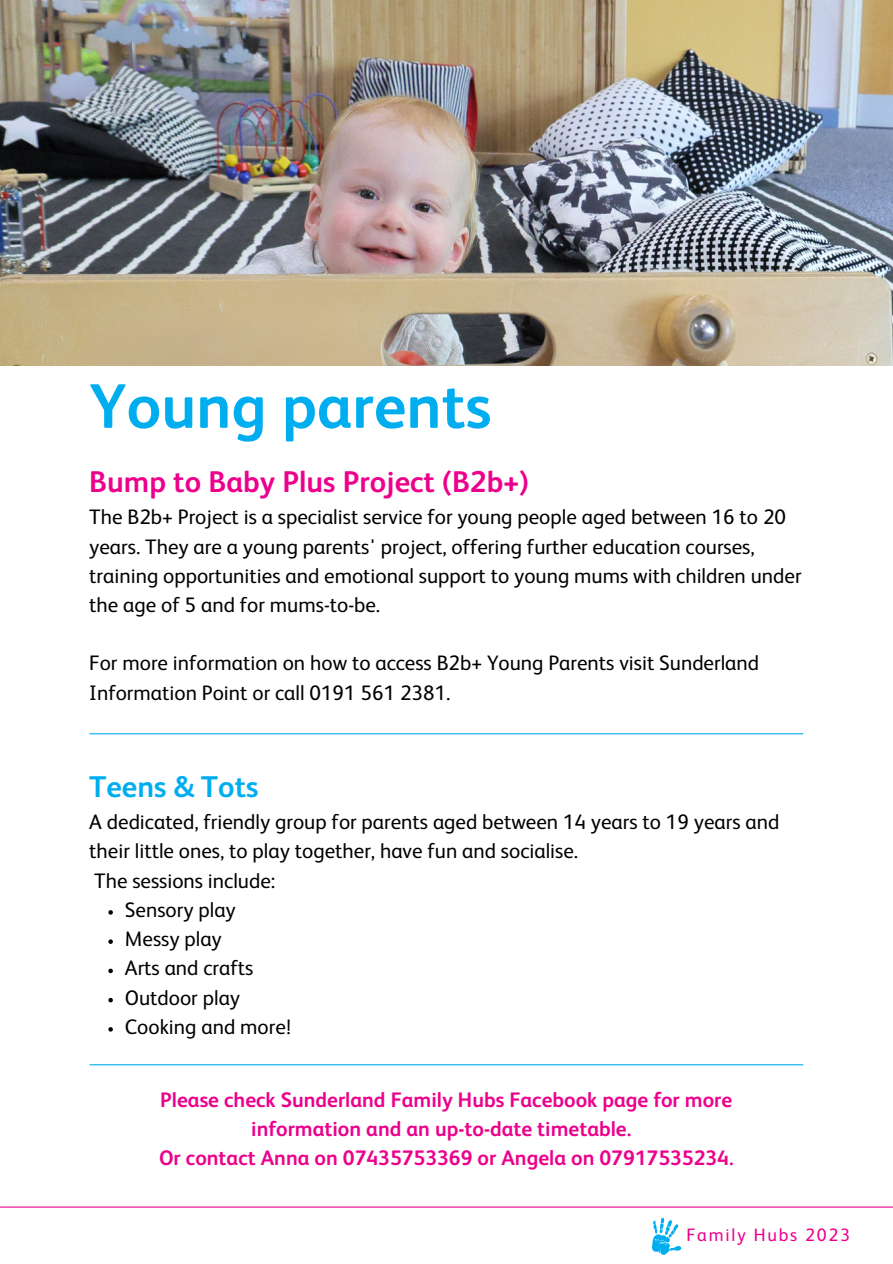
<style>
.page{position:relative;width:893px;height:1264px;background:#fff}
.page>*{position:absolute;margin:0;border:0;box-sizing:border-box;transform-origin:0 0}
.t1{font:700 63px "FS Albert";color:#00aeef}
.t2{font:700 30px "FS Albert";color:#ec008c}
.t3{font:700 30px "FS Albert";color:#00aeef}
.t4{font:21px/29.2px "FS Albert";color:#000}
.t5{font:700 21px/29.2px "FS Albert";color:#ec008c;text-align:center}
.t6{font:18px "FS Albert";letter-spacing:.1em;color:#ec008c}
</style>
<div class="page">
<img style="left:0;top:0;width:892px;height:366px">
<hr style="left:90px;top:733px;width:712px;height:1px;background:#00aeef">
<svg style="left:108px;top:910px;width:5px;height:4px"></svg>
<svg style="left:108px;top:939px;width:5px;height:4px"></svg>
<svg style="left:108px;top:968px;width:5px;height:5px"></svg>
<svg style="left:108px;top:997px;width:5px;height:5px"></svg>
<svg style="left:108px;top:1027px;width:5px;height:4px"></svg>
<hr style="left:90px;top:1064px;width:712px;height:1px;background:#00aeef">
<hr style="left:0;top:1206px;width:892px;height:1px;background:#ec008c">
<svg style="left:652px;top:1217px;width:29px;height:37px"></svg>
<p class="t1" style="left:89px;top:379px;width:403px">Young parents</p>
<p class="t2" style="left:89px;top:468px;width:441px">Bump to Baby Plus Project (B2b+)</p>
<p class="t4" style="left:89px;top:504px;width:713px">The B2b+ Project is a specialist service for young people aged between 16 to 20 years. They are a young parents' project, offering further education courses, training opportunities and emotional support to young mums with children under the age of 5 and for mums-to-be.</p>
<p class="t4" style="left:89px;top:650px;width:671px">For more information on how to access B2b+ Young Parents visit Sunderland<br>Information Point or call 0191 561 2381.</p>
<p class="t3" style="left:89px;top:773px;width:171px">Teens &amp; Tots</p>
<p class="t4" style="left:89px;top:808px;width:691px">A dedicated, friendly group for parents aged between 14 years to 19 years and their little ones, to play together, have fun and socialise.</p>
<p class="t4" style="left:94px;top:867px;width:183px">The sessions include:</p>
<p class="t4" style="left:125px;top:896px;width:112px">Sensory play</p>
<p class="t4" style="left:125px;top:925px;width:98px">Messy play</p>
<p class="t4" style="left:125px;top:955px;width:130px">Arts and crafts</p>
<p class="t4" style="left:125px;top:984px;width:117px">Outdoor play</p>
<p class="t4" style="left:125px;top:1013px;width:168px">Cooking and more!</p>
<p class="t5" style="left:160px;top:1086px;width:573px">Please check Sunderland Family Hubs Facebook page for more information and an up-to-date timetable.</p>
<p class="t5" style="left:159px;top:1144px;width:576px">Or contact Anna on 07435753369 or Angela on 07917535234.</p>
<p class="t6" style="left:686px;top:1226px;width:165px">Family Hubs 2023</p>
</div>
